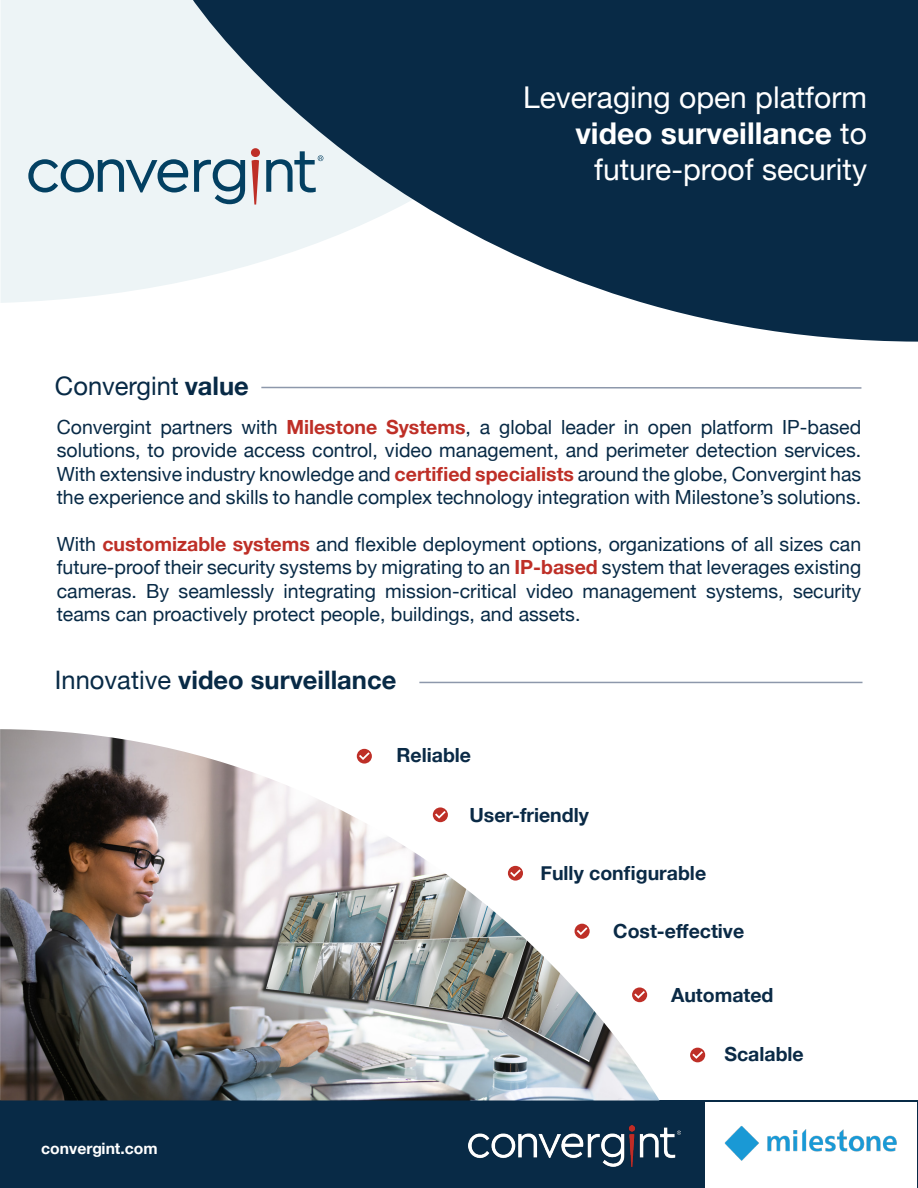
<style>
.page{position:relative;width:918px;height:1188px;background:#fff}
.page>*{position:absolute;margin:0;border:0;box-sizing:border-box;transform-origin:0 0}
.t1{font:30px/36px "Helvetica Neue";color:#fff;text-align:right}
.t2{font:700 25.5px "Helvetica Neue";color:#082a46}
.t3{font:25.5px "Helvetica Neue";color:#082a46}
.t4{font:19.5px/23.4px "Helvetica Neue";color:#082a46;text-align:justify}
.t5{font:700 19.5px "Helvetica Neue";color:#0a2a46}
.t6{font:700 15.75px "Helvetica Neue";color:#fff}
.s1{font-weight:700}
.s2{font-weight:700;color:#be2f27}
.s3{font-weight:400}
</style>
<div class="page">
<svg style="left:261px;top:386px;width:601px;height:3px"></svg>
<hr style="left:419px;top:682px;width:444px;height:1px;background:#8d98ab">
<div style="left:0;top:1101px;width:918px;height:87px;background:#082a46"></div>
<div style="left:1px;top:0;width:192px;height:303px;background:#edf4f6"></div>
<svg style="left:193px;top:0;width:725px;height:342px;fill:#082a46"></svg>
<svg style="left:251px;top:148px;width:9px;height:57px"></svg>
<svg style="left:28px;top:159px;width:160px;height:34px;background:#99b4c1"></svg>
<svg style="left:194px;top:159px;width:51px;height:45px;background:#94b0be"></svg>
<svg style="left:266px;top:151px;width:57px;height:41px;background:#a6bdc9"></svg>
<img style="left:0;top:729px;width:659px;height:372px">
<svg style="left:357px;top:749px;width:15px;height:15px"></svg>
<svg style="left:359px;top:752px;width:11px;height:8px"></svg>
<svg style="left:632px;top:987px;width:15px;height:15px"></svg>
<svg style="left:634px;top:991px;width:11px;height:8px"></svg>
<div style="left:690px;top:1048px;width:15px;height:14px;background:#be2f27;border-radius:50%"></div>
<svg style="left:692px;top:1051px;width:11px;height:8px"></svg>
<div style="left:508px;top:866px;width:15px;height:15px;background:#be2f27;border-radius:50%"></div>
<svg style="left:510px;top:869px;width:11px;height:8px"></svg>
<svg style="left:433px;top:807px;width:15px;height:15px"></svg>
<svg style="left:435px;top:811px;width:11px;height:8px"></svg>
<div style="left:575px;top:924px;width:15px;height:15px;background:#be2f27;border-radius:50%"></div>
<svg style="left:577px;top:927px;width:10px;height:8px"></svg>
<div style="left:705px;top:1102px;width:212px;height:86px;background:#fff"></div>
<img style="left:724px;top:1126px;width:173px;height:35px">
<img style="left:469px;top:1126px;width:212px;height:40px">
<p class="t1" style="left:523px;top:79px;width:345px">Leveraging open platform <span class="s1">video surveillance</span> to future-proof security</p>
<p class="t3" style="left:55px;top:371px;width:195px">Convergint <span class="s1">value</span></p>
<p class="t4" style="left:57px;top:415px;width:806px">Convergint partners with <span class="s2">Milestone Systems</span>, a global leader in open platform IP-based solutions, to provide access control, video management, and perimeter detection services.<br>With extensive industry knowledge and <span class="s2">certified specialists</span> around the globe, Convergint has the experience and skills to handle complex technology integration with Milestone’s solutions.</p>
<p class="t4" style="left:57px;top:532px;width:806px">With <span class="s2">customizable systems</span> and flexible deployment options, organizations of all sizes can future-proof their security systems by migrating to an <span class="s2">IP-based</span> system that leverages existing cameras. By seamlessly integrating mission-critical video management systems, security teams can proactively protect people, buildings, and assets.</p>
<p class="t2" style="left:55px;top:664px;width:343px"><span class="s3">Innovative</span> video surveillance</p>
<p class="t5" style="left:396px;top:743px;width:76px">Reliable</p>
<p class="t5" style="left:469px;top:803px;width:121px">User-friendly</p>
<p class="t5" style="left:540px;top:861px;width:167px">Fully configurable</p>
<p class="t5" style="left:613px;top:919px;width:133px">Cost-effective</p>
<p class="t5" style="left:671px;top:983px;width:104px">Automated</p>
<p class="t6" style="left:41px;top:1139px;width:118px">convergint.com</p>
<p class="t5" style="left:724px;top:1042px;width:81px">Scalable</p>
</div>
